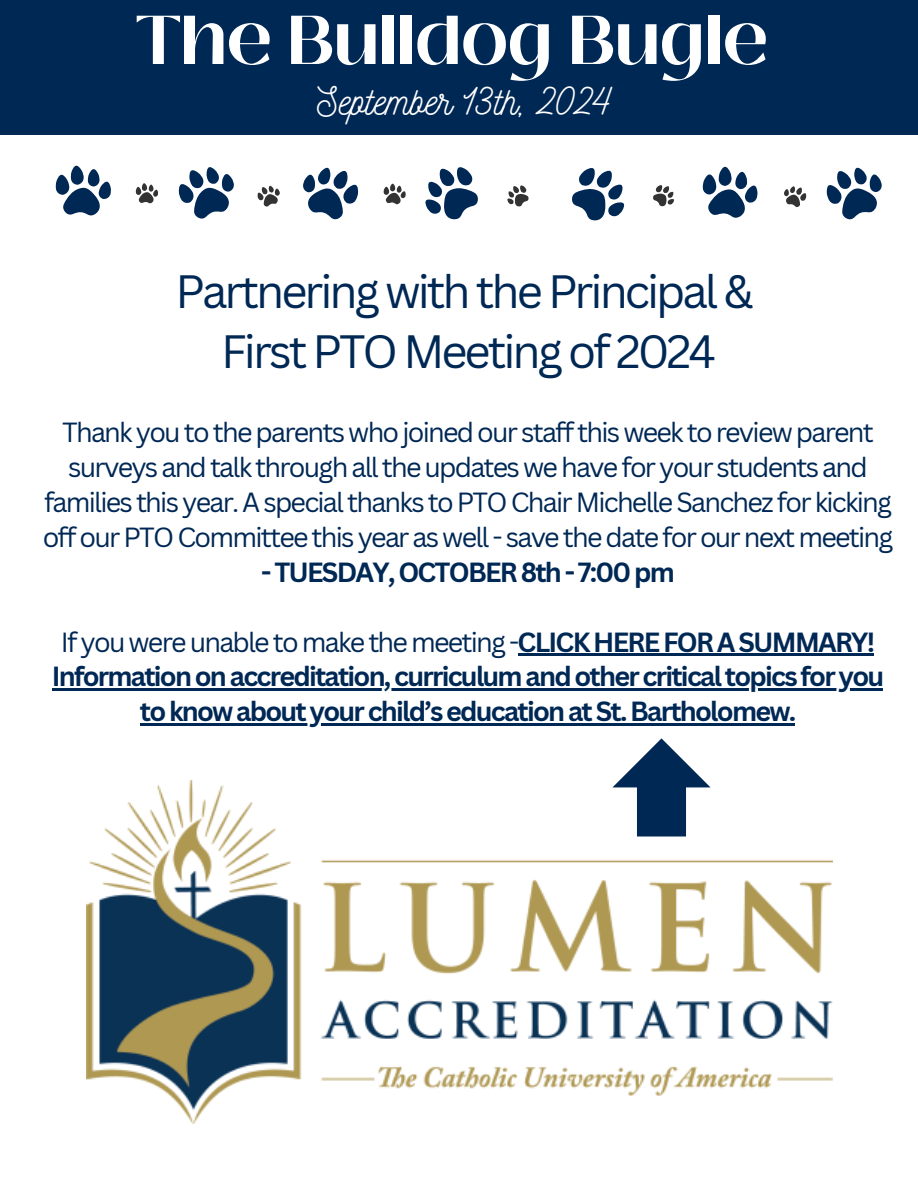
<style>
.page{position:relative;width:918px;height:1188px;background:#fff}
.page>*{position:absolute;margin:0;border:0;box-sizing:border-box;transform-origin:0 0}
.t1{font:700 68.85px "Black Mango";color:#fff}
.t2{font:45.45px/59.7px "Canva Sans";letter-spacing:-.065em;color:#002855;text-align:center}
.t3{font:39px "Nickainley";color:#fff}
.t4{font:27px/34.8px "Canva Sans";letter-spacing:-.065em;color:#002855;text-align:center}
.t5{font:700 27px "Canva Sans";letter-spacing:-.065em;color:#002855}
.s1{font-weight:700}
</style>
<div class="page">
<div style="left:0;top:0;width:918px;height:135px;background:#002855"></div>
<svg style="left:56px;top:166px;width:55px;height:50px"></svg>
<svg style="left:179px;top:167px;width:55px;height:52px"></svg>
<svg style="left:303px;top:167px;width:55px;height:52px"></svg>
<svg style="left:425px;top:167px;width:53px;height:53px"></svg>
<svg style="left:572px;top:168px;width:53px;height:53px"></svg>
<svg style="left:703px;top:167px;width:55px;height:51px"></svg>
<svg style="left:826px;top:167px;width:55px;height:52px"></svg>
<svg style="left:136px;top:183px;width:22px;height:21px"></svg>
<svg style="left:257px;top:186px;width:23px;height:21px"></svg>
<svg style="left:784px;top:186px;width:22px;height:21px"></svg>
<svg style="left:507px;top:185px;width:22px;height:22px"></svg>
<svg style="left:653px;top:185px;width:21px;height:21px"></svg>
<svg style="left:384px;top:184px;width:22px;height:20px"></svg>
<hr style="left:518px;top:654px;width:355px;height:2px;background:#002855">
<hr style="left:52px;top:689px;width:831px;height:2px;background:#002855">
<hr style="left:140px;top:724px;width:655px;height:2px;background:#002855">
<img style="left:86px;top:781px;width:746px;height:343px">
<svg style="left:612px;top:738px;width:99px;height:99px"></svg>
<p class="t1" style="left:136px;top:-12px;width:634px">The Bulldog Bugle</p>
<h3 class="t3" style="left:317px;top:76px;width:297px">September 13th, 2024</h3>
<h1 class="t2" style="left:176px;top:261px;width:579px">Partnering with the Principal &amp;<br>First PTO Meeting of 2024</h1>
<h3 class="t4" style="left:43px;top:414px;width:852px">Thank you to the parents who joined our staff this week to review parent surveys and talk through all the updates we have for your students and families this year. A special thanks to PTO Chair Michelle Sanchez for kicking off our PTO Committee this year as well - save the date for our next meeting</h3>
<h3 class="t5" style="left:261px;top:553px;width:415px">- TUESDAY, OCTOBER 8th - 7:00 pm</h3>
<p class="t4" style="left:61px;top:624px;width:816px">If you were unable to make the meeting -<span class="s1">CLICK HERE FOR A SUMMARY!</span></p>
<h2 class="t5" style="left:52px;top:658px;width:834px">Information on accreditation, curriculum and other critical topics for you</h2>
<p class="t5" style="left:140px;top:692px;width:658px">to know about your child’s education at St. Bartholomew.</p>
</div>
